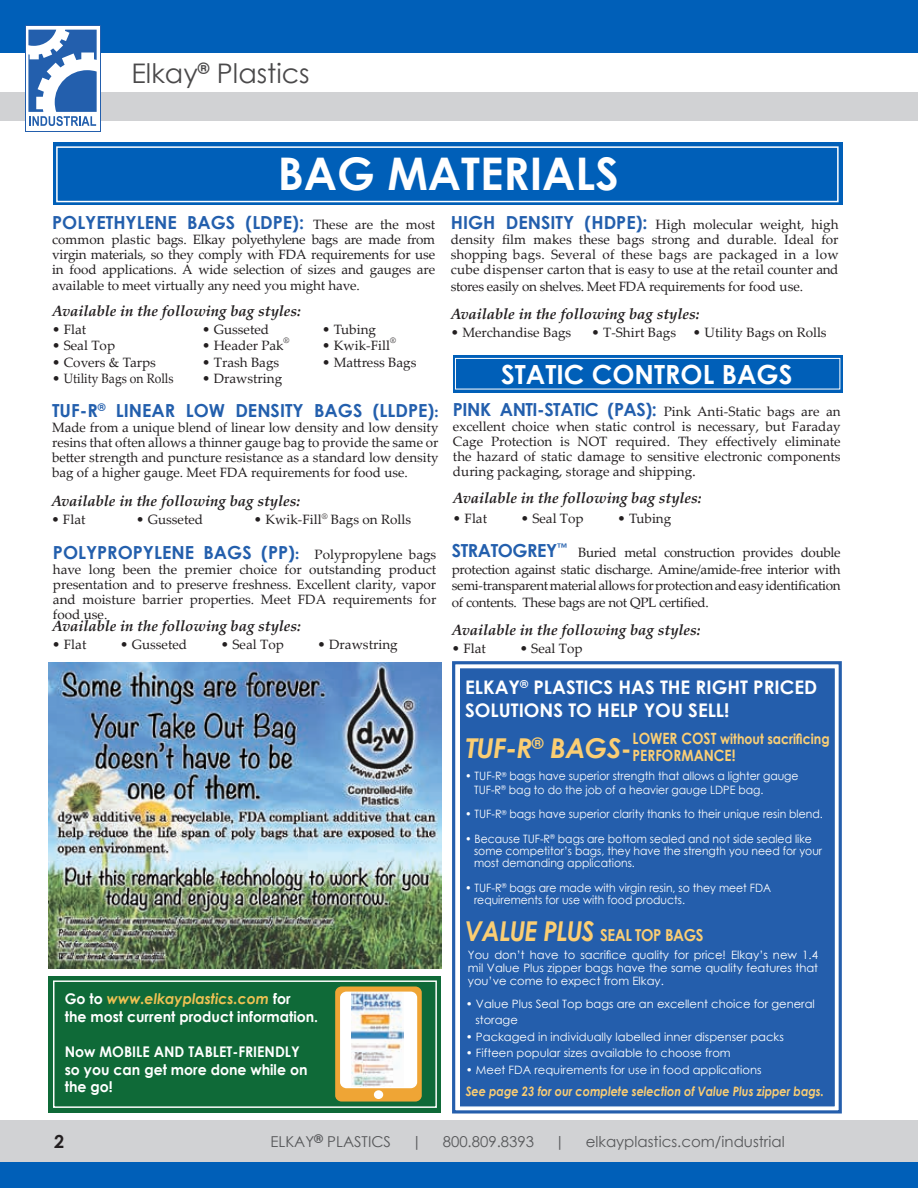
<style>
.page{position:relative;width:918px;height:1188px;background:#fff}
.page>*{position:absolute;margin:0;border:0;box-sizing:border-box;transform-origin:0 0}
.t1{font:700 45px "Century Gothic";color:#fff}
.t2{font:italic 700 27.3px "Century Gothic";letter-spacing:-.025em;color:#fbce73}
.t3{font:27px "Century Gothic";color:#4a494a}
.t4{font:700 26.4px "Century Gothic";color:#fff}
.t5{font:700 18.75px/23.1px "Century Gothic";color:#fff}
.t6{font:700 18px "Century Gothic";color:#235fad}
.t7{font:700 18px "Century Gothic";color:#231f20}
.t8{font:700 16.5px "Century Gothic";letter-spacing:-.025em;color:#fbce73;scale:.9 1}
.t9{font:700 15.6px "Century Gothic";color:#fbcf75;scale:.88 1}
.t10{font:italic 700 15px "Palatino Linotype";color:#231f20}
.t11{font:15px "Century Gothic";color:#57585a}
.t12{font:700 14.7px/17.7px "Century Gothic";color:#fff;scale:.96 1}
.t13{font:700 14.25px "Century Gothic";color:#fbcf75;scale:.88 1}
.t14{font:13.5px/15px "Palatino Linotype";color:#231f20;text-align:justify}
.t15{font:13.5px "Palatino Linotype";letter-spacing:-.025em;color:#231f20}
.t16{font:italic 700 12.9px "Century Gothic";color:#fbce73;scale:.87 1}
.t17{font:11.55px/12.3px "Century Gothic";color:#fff;scale:.94 1}
.t18{font:11.55px/12.9px "Century Gothic";color:#fff;text-align:justify}
.t19{font:7.8px "Palatino Linotype";color:#231f20}
.s1{font-family:"Palatino Linotype";font-weight:400;font-size:13.5px;color:#231f20}
.s2{font-family:"Palatino Linotype";font-size:16.5px;color:#255fad}
.s3{font-family:"Palatino Linotype";font-size:16.5px}
.s4{font-style:italic;color:#eec153}
.s5{font-family:"Century Gothic";font-weight:700;font-size:18px;color:#235fad}
.s6{font-size:15px}
.s7{font-style:normal;font-size:25.95px}
.s8{font-style:italic;font-size:27.3px}
.s9{font-size:15.6px}
</style>
<div class="page">
<div style="left:0;top:92px;width:918px;height:24px;background:#d1d2d4"></div>
<div style="left:0;top:1120px;width:918px;height:43px;background:#d1d2d4"></div>
<div style="left:0;top:1162px;width:918px;height:26px;background:#005fb8"></div>
<div style="left:0;top:0;width:918px;height:52px;background:#005fb8"></div>
<img style="left:49px;top:662px;width:392px;height:306px">
<div style="left:53px;top:143px;width:789px;height:62px;background:linear-gradient(to right,#005fb8,#005fb8)"></div>
<div style="left:56px;top:146px;width:783px;height:56px;background:#005fb8;border:2px solid #fff"></div>
<div style="left:49px;top:976px;width:392px;height:137px;background:#0f6a38"></div>
<div style="left:53px;top:980px;width:384px;height:128px;background:#0f6a38;border:1px solid #fff"></div>
<div style="left:335px;top:987px;width:87px;height:115px;background:#efa535;border-radius:6px"></div>
<div style="left:340px;top:992px;width:77px;height:96px;background:#fff;border-radius:6px"></div>
<div style="left:374px;top:1090px;width:9px;height:9px;background:#fff;border-radius:50%"></div>
<img style="left:352px;top:993px;width:51px;height:93px">
<div style="left:452px;top:661px;width:390px;height:453px;background:#fff;border:3px solid #245eac"></div>
<div style="left:459px;top:667px;width:377px;height:441px;background:#245eac;border:1px solid #fff"></div>
<div style="left:0;top:93px;width:918px;height:28px;background:#d1d2d4"></div>
<div style="left:25px;top:25px;width:75px;height:107px;background:#fff"></div>
<svg style="left:28px;top:30px;width:69px;height:96px"></svg>
<svg style="left:453px;top:355px;width:389px;height:37px;background:#1a6fbf"></svg>
<div style="left:455px;top:358px;width:385px;height:31px;background:#005fb8;border:1px solid #fff"></div>
<h3 class="t3" style="left:131px;top:54px;width:180px">Elkay<sup>®</sup> Plastics</h3>
<h1 class="t1" style="left:278px;top:140px;width:343px">BAG MATERIALS</h1>
<h3 class="t6" style="left:52px;top:209px;width:385px">POLYETHYLENE BAGS (LDPE): <span class="s1">These are the most</span></h3>
<p class="t14" style="left:52px;top:231px;width:385px">common plastic bags. Elkay polyethylene bags are made from virgin materials, so they comply with FDA requirements for use in food applications. A wide selection of sizes and gauges are</p>
<p class="t14" style="left:52px;top:278px;width:309px">available to meet virtually any need you might have.</p>
<p class="t10" style="left:52px;top:300px;width:250px">Available in the following bag styles:</p>
<p class="t14" style="left:52px;top:321px;width:36px">• Flat</p>
<p class="t14" style="left:202px;top:321px;width:69px">• Gusseted</p>
<p class="t14" style="left:322px;top:321px;width:55px">• Tubing</p>
<p class="t14" style="left:52px;top:338px;width:64px">• Seal Top</p>
<p class="t14" style="left:202px;top:338px;width:83px">• Header Pak</p>
<p class="t19" style="left:284px;top:335px;width:7px">®</p>
<p class="t19" style="left:390px;top:335px;width:7px">®</p>
<p class="t14" style="left:322px;top:338px;width:69px">• Kwik-Fill</p>
<p class="t14" style="left:52px;top:354px;width:105px">• Covers &amp; Tarps</p>
<p class="t14" style="left:202px;top:354px;width:79px">• Trash Bags</p>
<p class="t14" style="left:322px;top:354px;width:96px">• Mattress Bags</p>
<p class="t14" style="left:52px;top:371px;width:123px">• Utility Bags on Rolls</p>
<p class="t14" style="left:202px;top:371px;width:82px">• Drawstring</p>
<h3 class="t6" style="left:52px;top:396px;width:388px">TUF-R<sup>®</sup> LINEAR LOW DENSITY BAGS (LLDPE)<span class="s2">:</span></h3>
<p class="t14" style="left:52px;top:419px;width:388px">Made from a unique blend of linear low density and low density resins that often allows a thinner gauge bag to provide the same or better strength and puncture resistance as a standard low density bag of a higher gauge. Meet FDA requirements for food use.</p>
<p class="t10" style="left:51px;top:490px;width:250px">Available in the following bag styles:</p>
<p class="t14" style="left:51px;top:511px;width:36px">• Flat</p>
<p class="t14" style="left:136px;top:511px;width:69px">• Gusseted</p>
<p class="t14" style="left:254px;top:511px;width:159px">• Kwik-Fill<sup>®</sup> Bags on Rolls</p>
<h3 class="t6" style="left:53px;top:539px;width:385px">POLYPROPYLENE BAGS (PP)<span class="s3">:</span> <span class="s1">Polypropylene bags</span></h3>
<p class="t14" style="left:53px;top:562px;width:385px">have long been the premier choice for outstanding product presentation and to preserve freshness. Excellent clarity, vapor and moisture barrier properties. Meet FDA requirements for food use.</p>
<p class="t10" style="left:52px;top:615px;width:250px">Available in the following bag styles:</p>
<p class="t14" style="left:52px;top:636px;width:36px">• Flat</p>
<p class="t14" style="left:120px;top:636px;width:69px">• Gusseted</p>
<p class="t14" style="left:221px;top:636px;width:64px">• Seal Top</p>
<p class="t14" style="left:318px;top:636px;width:82px">• Drawstring</p>
<p class="t12" style="left:65px;top:989px;width:266px">Go to <span class="s4">www.elkayplastics.com</span> for<br>the most current product information.</p>
<p class="t12" style="left:65px;top:1042px;width:254px">Now MOBILE AND TABLET-FRIENDLY so you can get more done while on the go!</p>
<p class="t14" style="left:451px;top:217px;width:389px"><span class="s5">HIGH DENSITY (HDPE):</span> High molecular weight, high density film makes these bags strong and durable. Ideal for shopping bags. Several of these bags are packaged in a low cube dispenser carton that is easy to use at the retail counter and</p>
<p class="t15" style="left:451px;top:277px;width:354px">stores easily on shelves. Meet FDA requirements for food use.</p>
<p class="t10" style="left:451px;top:304px;width:250px">Available in the following bag styles:</p>
<p class="t14" style="left:451px;top:325px;width:122px">• Merchandise Bags</p>
<p class="t14" style="left:592px;top:325px;width:86px">• T-Shirt Bags</p>
<p class="t14" style="left:693px;top:325px;width:135px">• Utility Bags on Rolls</p>
<h3 class="t4" style="left:501px;top:354px;width:293px">STATIC CONTROL BAGS</h3>
<p class="t14" style="left:453px;top:403px;width:389px"><span class="s5">PINK ANTI-STATIC (PAS):</span> Pink Anti-Static bags are an excellent choice when static control is necessary, but Faraday Cage Protection is NOT required. They effectively eliminate the hazard of static damage to sensitive electronic components during packaging, storage and shipping<span class="s6">.</span></p>
<p class="t10" style="left:453px;top:487px;width:250px">Available in the following bag styles:</p>
<p class="t14" style="left:453px;top:510px;width:36px">• Flat</p>
<p class="t14" style="left:521px;top:510px;width:64px">• Seal Top</p>
<p class="t14" style="left:618px;top:510px;width:55px">• Tubing</p>
<p class="t14" style="left:452px;top:544px;width:390px;line-height:16.5px"><span class="s5">STRATOGREY</span><sup>™</sup> Buried metal construction provides double protection against static discharge. Amine/amide-free interior with semi-transparent material allows for protection and easy identification of contents. These bags are not QPL certified.</p>
<p class="t10" style="left:452px;top:619px;width:250px">Available in the following bag styles:</p>
<p class="t14" style="left:452px;top:640px;width:36px">• Flat</p>
<p class="t14" style="left:520px;top:640px;width:64px">• Seal Top</p>
<h3 class="t5" style="left:465px;top:675px;width:354px">ELKAY<sup>®</sup> PLASTICS HAS THE RIGHT PRICED<br>SOLUTIONS TO HELP YOU SELL!</h3>
<h2 class="t2" style="left:466px;top:727px;width:167px">TUF-R<sup>®</sup> BAGS<span class="s7">-</span></h2>
<p class="t17" style="left:474px;top:769px;width:347px;line-height:13.5px;text-indent:-9px">• TUF-R<sup>®</sup> bags have superior strength that allows a lighter gauge<br>TUF-R<sup>®</sup> bag to do the job of a heavier gauge LDPE bag.</p>
<p class="t17" style="left:465px;top:808px;width:382px">• TUF-R<sup>®</sup> bags have superior clarity thanks to their unique resin blend.</p>
<p class="t17" style="left:474px;top:832px;width:372px;text-indent:-9px">• Because TUF-R<sup>®</sup> bags are bottom sealed and not side sealed like some competitor’s bags, they have the strength you need for your most demanding applications.</p>
<p class="t17" style="left:474px;top:881px;width:318px;text-indent:-9px">• TUF-R<sup>®</sup> bags are made with virgin resin, so they meet FDA requirements for use with food products.</p>
<p class="t8" style="left:465px;top:923px;width:266px"><span class="s8">VALUE PLUS</span> SEAL TOP BAGS</p>
<p class="t13" style="left:633px;top:728px;width:225px"><span class="s9">LOWER COST</span> without sacrificing</p>
<p class="t9" style="left:633px;top:744px;width:118px">PERFORMANCE!</p>
<p class="t18" style="left:468px;top:948px;width:352px">You don’t have to sacrifice quality for price! Elkay’s new 1.4 mil Value Plus zipper bags have the same quality features that you’ve come to expect from Elkay.</p>
<p class="t18" style="left:475px;top:995px;width:341px;line-height:16.5px;text-indent:-10px">• Value Plus Seal Top bags are an excellent choice for general storage</p>
<p class="t18" style="left:466px;top:1030px;width:320px">• Packaged in individually labelled inner dispenser packs</p>
<p class="t18" style="left:466px;top:1046px;width:266px">• Fifteen popular sizes available to choose from</p>
<p class="t18" style="left:466px;top:1063px;width:297px">• Meet FDA requirements for use in food applications</p>
<p class="t16" style="left:466px;top:1082px;width:413px">See page 23 for our complete selection of Value Plus zipper bags.</p>
<h3 class="t7" style="left:54px;top:1127px;width:12px">2</h3>
<p class="t11" style="left:270px;top:1131px;width:122px">ELKAY<sup>®</sup> PLASTICS</p>
<p class="t11" style="left:412px;top:1131px;width:12px">|</p>
<p class="t11" style="left:443px;top:1131px;width:93px">800.809.8393</p>
<p class="t11" style="left:555px;top:1131px;width:12px">|</p>
<p class="t11" style="left:586px;top:1131px;width:200px">elkayplastics.com/industrial</p>
</div>
